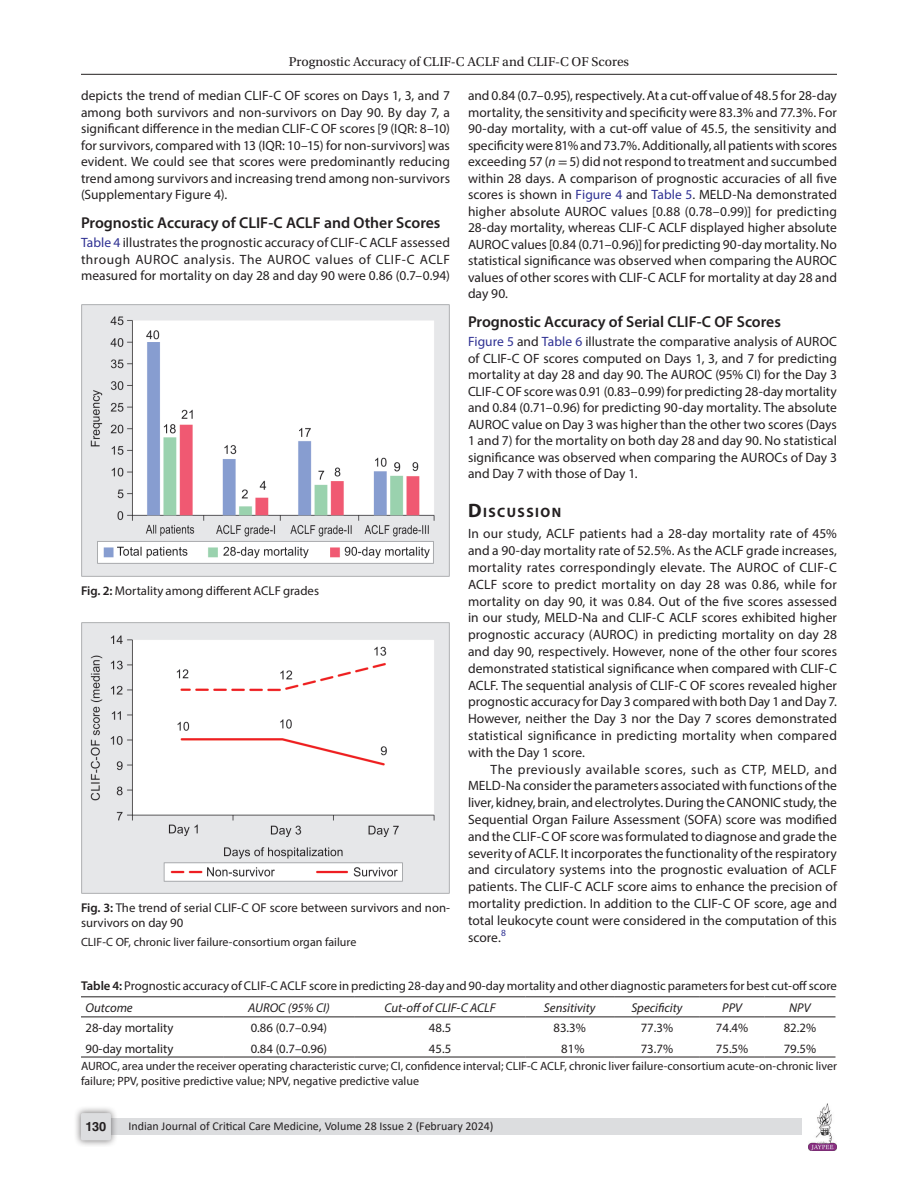
<style>
.page{position:relative;width:918px;height:1188px;background:#fff}
.page>*{position:absolute;margin:0;border:0;box-sizing:border-box;transform-origin:0 0}
.Head-2{font:600 15.75px "Myriad Pro";color:#231f20}
.Head-1{font:700 13.65px "Myriad Pro";letter-spacing:.105em;color:#231f20}
.Para-NoIndent{font:13.5px/16.5px "Myriad Pro";letter-spacing:.005em;color:#231f20;text-align:justify}
.Para-Indent{font:13.5px/16.8px "Myriad Pro";color:#231f20;text-align:justify}
.t1{font:13.5px "Utopia Std";color:#231f20}
.TableCaption{font:12.75px "Myriad Pro";color:#231f20}
.FigCaption{font:12.75px/15.3px "Myriad Pro";color:#231f20}
.TableBody{font:12.75px "Myriad Pro";color:#231f20}
.TableHeader{font:italic 12.75px "Myriad Pro";color:#231f20}
.t2{font:700 12.75px "Helvetica LT Std";color:#231f20}
.TableFootNote{font:12px/14.4px "Myriad Pro";color:#231f20}
.t3{font:12px "Calibri";color:#231f20}
.s1{color:#2e3092}
.s2{font-style:italic}
.s3{font-family:"STIX General"}
.s4{font-size:19.5px}
.s5{font-weight:600}
</style>
<div class="page">
<hr style="left:81px;top:74px;width:756px;height:1px;background:#231f20">
<img style="left:808px;top:1103px;width:29px;height:48px">
<div style="left:96px;top:1119px;width:706px;height:16px;background:#dcdddf"></div>
<div style="left:73px;top:1106px;width:45px;height:41px;background:#231f20;opacity:.61"></div>
<div style="left:81px;top:1113px;width:30px;height:27px;background:#dcdddf;border-radius:2px"></div>
<img style="left:81px;top:305px;width:369px;height:271px">
<img style="left:81px;top:622px;width:369px;height:272px">
<hr style="left:81px;top:1057px;width:142px;height:1px;background:#231f20">
<hr style="left:223px;top:1057px;width:132px;height:1px;background:#231f20">
<hr style="left:355px;top:1057px;width:170px;height:1px;background:#231f20">
<hr style="left:525px;top:1057px;width:89px;height:1px;background:#231f20">
<hr style="left:614px;top:1057px;width:86px;height:1px;background:#231f20">
<hr style="left:700px;top:1057px;width:64px;height:1px;background:#231f20">
<hr style="left:764px;top:1057px;width:71px;height:1px;background:#231f20">
<hr style="left:81px;top:996px;width:142px;height:1px;background:#231f20">
<hr style="left:223px;top:996px;width:132px;height:1px;background:#231f20">
<hr style="left:355px;top:996px;width:170px;height:1px;background:#231f20">
<hr style="left:525px;top:996px;width:89px;height:1px;background:#231f20">
<hr style="left:614px;top:996px;width:86px;height:1px;background:#231f20">
<hr style="left:700px;top:996px;width:64px;height:1px;background:#231f20">
<hr style="left:764px;top:996px;width:71px;height:1px;background:#231f20">
<hr style="left:81px;top:1017px;width:142px;height:1px;background:#231f20">
<hr style="left:223px;top:1017px;width:132px;height:1px;background:#231f20">
<hr style="left:355px;top:1017px;width:170px;height:1px;background:#231f20">
<hr style="left:525px;top:1017px;width:89px;height:1px;background:#231f20">
<hr style="left:614px;top:1017px;width:86px;height:1px;background:#231f20">
<hr style="left:700px;top:1017px;width:64px;height:1px;background:#231f20">
<hr style="left:764px;top:1017px;width:71px;height:1px;background:#231f20">
<p class="t1" style="left:289px;top:55px;width:342px">Prognostic Accuracy of CLIF-C ACLF and CLIF-C OF Scores</p>
<p class="Para-NoIndent" style="left:81px;top:87px;width:371px">depicts the trend of median CLIF-C OF scores on Days 1, 3, and 7 among both survivors and non-survivors on Day 90. By day 7, a significant difference in the median CLIF-C OF scores [9 (IQR: 8–10) for survivors, compared with 13 (IQR: 10–15) for non-survivors] was evident. We could see that scores were predominantly reducing trend among survivors and increasing trend among non-survivors (Supplementary Figure 4).</p>
<p class="Head-2" style="left:81px;top:212px;width:361px">Prognostic Accuracy of CLIF-C ACLF and Other Scores</p>
<p class="Para-NoIndent" style="left:81px;top:234px;width:371px"><span class="s1">Table 4</span> illustrates the prognostic accuracy of CLIF-C ACLF assessed through AUROC analysis. The AUROC values of CLIF-C ACLF measured for mortality on day 28 and day 90 were 0.86 (0.7–0.94)</p>
<p class="Para-NoIndent" style="left:468px;top:87px;width:371px">and 0.84 (0.7–0.95), respectively. At a cut-off value of 48.5 for 28-day mortality, the sensitivity and specificity were 83.3% and 77.3%. For 90-day mortality, with a cut-off value of 45.5, the sensitivity and specificity were 81% and 73.7%. Additionally, all patients with scores exceeding 57 (<span class="s2">n</span> <span class="s3">=</span> 5) did not respond to treatment and succumbed within 28 days. A comparison of prognostic accuracies of all five scores is shown in <span class="s1">Figure 4</span> and <span class="s1">Table 5</span>. MELD-Na demonstrated higher absolute AUROC values [0.88 (0.78–0.99)] for predicting 28-day mortality, whereas CLIF-C ACLF displayed higher absolute AUROC values [0.84 (0.71–0.96)] for predicting 90-day mortality. No statistical significance was observed when comparing the AUROC values of other scores with CLIF-C ACLF for mortality at day 28 and day 90.</p>
<p class="Head-2" style="left:468px;top:311px;width:314px">Prognostic Accuracy of Serial CLIF-C OF Scores</p>
<p class="Para-NoIndent" style="left:468px;top:333px;width:371px"><span class="s1">Figure 5</span> and <span class="s1">Table 6</span> illustrate the comparative analysis of AUROC of CLIF-C OF scores computed on Days 1, 3, and 7 for predicting mortality at day 28 and day 90. The AUROC (95% CI) for the Day 3<br>CLIF-C OF score was 0.91 (0.83–0.99) for predicting 28-day mortality and 0.84 (0.71–0.96) for predicting 90-day mortality. The absolute AUROC value on Day 3 was higher than the other two scores (Days 1 and 7) for the mortality on both day 28 and day 90. No statistical significance was observed when comparing the AUROCs of Day 3 and Day 7 with those of Day 1.</p>
<p class="Head-1" style="left:468px;top:504px;width:95px"><span class="s4">D</span>ISCUSSION</p>
<p class="Para-NoIndent" style="left:468px;top:525px;width:371px">In our study, ACLF patients had a 28-day mortality rate of 45% and a 90-day mortality rate of 52.5%. As the ACLF grade increases, mortality rates correspondingly elevate. The AUROC of CLIF-C ACLF score to predict mortality on day 28 was 0.86, while for mortality on day 90, it was 0.84. Out of the five scores assessed in our study, MELD-Na and CLIF-C ACLF scores exhibited higher prognostic accuracy (AUROC) in predicting mortality on day 28 and day 90, respectively. However, none of the other four scores demonstrated statistical significance when compared with CLIF-C ACLF. The sequential analysis of CLIF-C OF scores revealed higher prognostic accuracy for Day 3 compared with both Day 1 and Day 7.<br>However, neither the Day 3 nor the Day 7 scores demonstrated statistical significance in predicting mortality when compared with the Day 1 score.</p>
<p class="Para-Indent" style="left:468px;top:760px;width:371px;text-indent:22px">The previously available scores, such as CTP, MELD, and MELD-Na consider the parameters associated with functions of the liver, kidney, brain, and electrolytes. During the CANONIC study, the Sequential Organ Failure Assessment (SOFA) score was modified and the CLIF-C OF score was formulated to diagnose and grade the severity of ACLF. It incorporates the functionality of the respiratory and circulatory systems into the prognostic evaluation of ACLF patients. The CLIF-C ACLF score aims to enhance the precision of mortality prediction. In addition to the CLIF-C OF score, age and total leukocyte count were considered in the computation of this score.<sup>8</sup></p>
<p class="FigCaption" style="left:81px;top:583px;width:240px"><span class="s5">Fig. 2:</span> Mortality among different ACLF grades</p>
<p class="FigCaption" style="left:81px;top:900px;width:371px"><span class="s5">Fig. 3:</span> The trend of serial CLIF-C OF score between survivors and non&shy;survivors on day 90</p>
<p class="TableFootNote" style="left:81px;top:935px;width:277px">CLIF-C OF, chronic liver failure-consortium organ failure</p>
<p class="TableCaption" style="left:81px;top:978px;width:757px"><span class="s5">Table 4:</span> Prognostic accuracy of CLIF-C ACLF score in predicting 28-day and 90-day mortality and other diagnostic parameters for best cut-off score</p>
<p class="TableHeader" style="left:86px;top:1000px;width:49px">Outcome</p>
<p class="TableHeader" style="left:248px;top:1000px;width:83px">AUROC (95% CI)</p>
<p class="TableHeader" style="left:384px;top:1000px;width:113px">Cut-off of CLIF-C ACLF</p>
<p class="TableHeader" style="left:544px;top:1000px;width:53px">Sensitivity</p>
<p class="TableHeader" style="left:631px;top:1000px;width:53px">Specificity</p>
<p class="TableHeader" style="left:722px;top:1000px;width:21px">PPV</p>
<p class="TableHeader" style="left:789px;top:1000px;width:23px">NPV</p>
<p class="TableBody" style="left:86px;top:1020px;width:89px">28-day mortality</p>
<p class="TableBody" style="left:251px;top:1020px;width:78px">0.86 (0.7–0.94)</p>
<p class="TableBody" style="left:429px;top:1020px;width:24px">48.5</p>
<p class="TableBody" style="left:554px;top:1020px;width:34px">83.3%</p>
<p class="TableBody" style="left:641px;top:1020px;width:34px">77.3%</p>
<p class="TableBody" style="left:716px;top:1020px;width:34px">74.4%</p>
<p class="TableBody" style="left:784px;top:1020px;width:34px">82.2%</p>
<p class="TableBody" style="left:86px;top:1040px;width:89px">90-day mortality</p>
<p class="TableBody" style="left:251px;top:1040px;width:78px">0.84 (0.7–0.96)</p>
<p class="TableBody" style="left:429px;top:1040px;width:24px">45.5</p>
<p class="TableBody" style="left:561px;top:1040px;width:25px">81%</p>
<p class="TableBody" style="left:641px;top:1040px;width:34px">73.7%</p>
<p class="TableBody" style="left:716px;top:1040px;width:34px">75.5%</p>
<p class="TableBody" style="left:784px;top:1040px;width:34px">79.5%</p>
<p class="TableFootNote" style="left:81px;top:1059px;width:758px">AUROC, area under the receiver operating characteristic curve; CI, confidence interval; CLIF-C ACLF, chronic liver failure-consortium acute-on-chronic liver failure; PPV, positive predictive value; NPV, negative predictive value</p>
<p class="t2" style="left:85px;top:1119px;width:22px">130</p>
<p class="t3" style="left:128px;top:1117px;width:367px">Indian Journal of Critical Care Medicine, Volume 28 Issue 2 (February 2024)</p>
</div>
